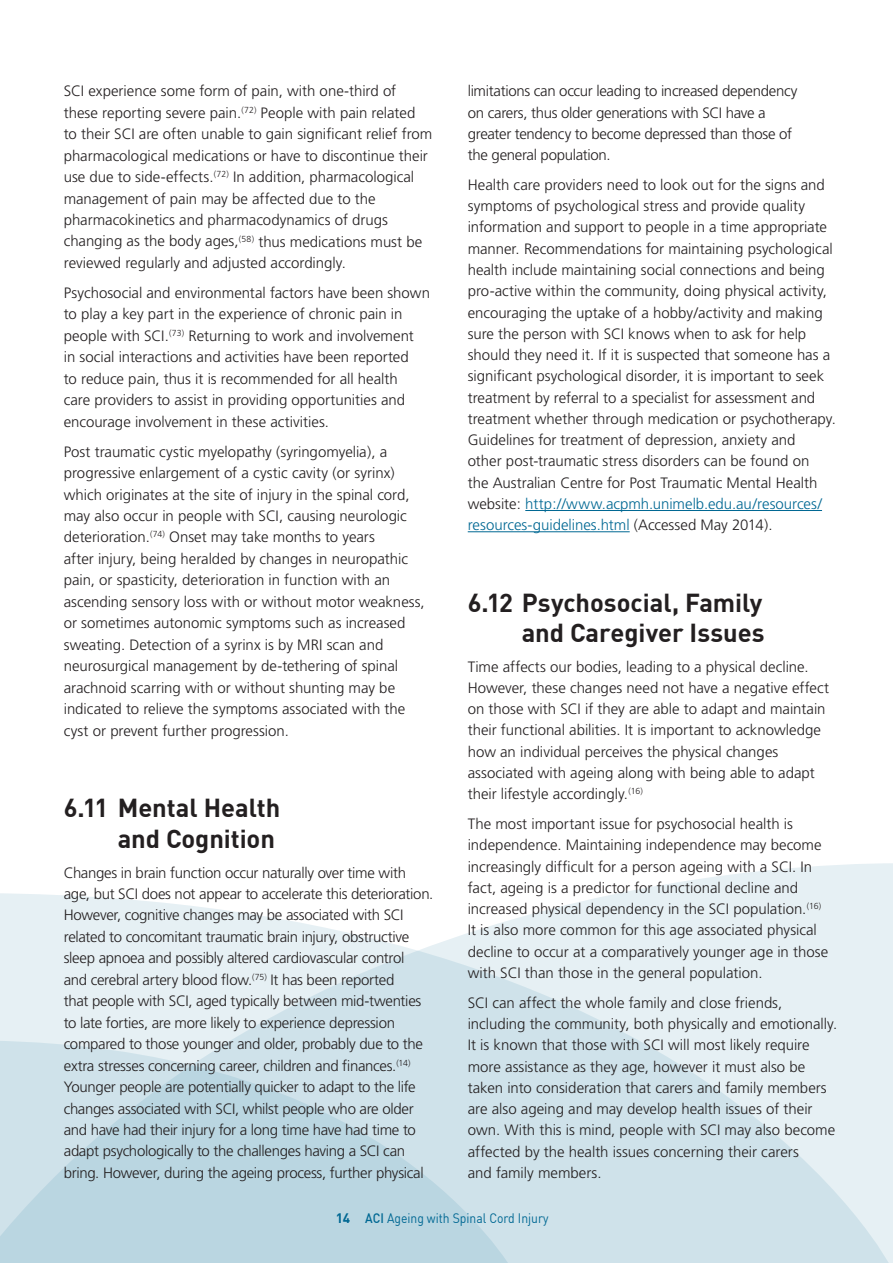
<style>
.page{position:relative;width:893px;height:1263px;background:#fff}
.page>*{position:absolute;margin:0;border:0;box-sizing:border-box;transform-origin:0 0}
.t1{font:700 25.5px/30.5px "DIN";letter-spacing:-.005em;color:#231f20;text-align:right}
.t2{font:300 15px/21.5px "Frutiger";letter-spacing:-.005em;color:#231f20}
.t3{font:13.5px "DIN";color:#006893;scale:.9 1}
.s1{color:#006893}
.s2{font-weight:700}
.s3{font-weight:500}
</style>
<div class="page">
<svg style="left:622px;top:863px;width:271px;height:400px;fill:#e6f0f4"></svg>
<svg style="left:0;top:893px;width:892px;height:370px;background:#dfebf0"></svg>
<svg style="left:0;top:1040px;width:515px;height:223px;background:#c4dbe5"></svg>
<hr style="left:525px;top:510px;width:297px;height:1px;background:#006893">
<hr style="left:468px;top:531px;width:162px;height:1px;background:#006893">
<p class="t2" style="left:64px;top:81px;width:370px">SCI experience some form of pain, with one-third of these reporting severe pain.<sup>(72)</sup> People with pain related<br>to their SCI are often unable to gain significant relief from pharmacological medications or have to discontinue their use due to side-effects.<sup>(72)</sup> In addition, pharmacological management of pain may be affected due to the pharmacokinetics and pharmacodynamics of drugs changing as the body ages,<sup>(58)</sup> thus medications must be reviewed regularly and adjusted accordingly.</p>
<p class="t2" style="left:64px;top:282px;width:368px">Psychosocial and environmental factors have been shown to play a key part in the experience of chronic pain in people with SCI.<sup>(73)</sup> Returning to work and involvement<br>in social interactions and activities have been reported<br>to reduce pain, thus it is recommended for all health<br>care providers to assist in providing opportunities and encourage involvement in these activities.</p>
<p class="t2" style="left:64px;top:441px;width:362px">Post traumatic cystic myelopathy (syringomyelia), a progressive enlargement of a cystic cavity (or syrinx) which originates at the site of injury in the spinal cord, may also occur in people with SCI, causing neurologic deterioration.<sup>(74)</sup> Onset may take months to years<br>after injury, being heralded by changes in neuropathic pain, or spasticity, deterioration in function with an ascending sensory loss with or without motor weakness, or sometimes autonomic symptoms such as increased sweating. Detection of a syrinx is by MRI scan and neurosurgical management by de-tethering of spinal arachnoid scarring with or without shunting may be indicated to relieve the symptoms associated with the cyst or prevent further progression.</p>
<h1 class="t1" style="left:64px;top:791px;width:218px">6.11 Mental Health and Cognition</h1>
<p class="t2" style="left:64px;top:862px;width:371px">Changes in brain function occur naturally over time with age, but SCI does not appear to accelerate this deterioration.<br>However, cognitive changes may be associated with SCI related to concomitant traumatic brain injury, obstructive sleep apnoea and possibly altered cardiovascular control<br>and cerebral artery blood flow.<sup>(75)</sup> It has been reported<br>that people with SCI, aged typically between mid-twenties to late forties, are more likely to experience depression compared to those younger and older, probably due to the extra stresses concerning career, children and finances.<sup>(14)<br></sup>Younger people are potentially quicker to adapt to the life changes associated with SCI, whilst people who are older and have had their injury for a long time have had time to adapt psychologically to the challenges having a SCI can bring. However, during the ageing process, further physical</p>
<p class="t2" style="left:468px;top:81px;width:331px">limitations can occur leading to increased dependency on carers, thus older generations with SCI have a greater tendency to become depressed than those of the general population.</p>
<p class="t2" style="left:468px;top:174px;width:370px">Health care providers need to look out for the signs and symptoms of psychological stress and provide quality information and support to people in a time appropriate manner. Recommendations for maintaining psychological health include maintaining social connections and being pro-active within the community, doing physical activity, encouraging the uptake of a hobby/activity and making sure the person with SCI knows when to ask for help should they need it. If it is suspected that someone has a significant psychological disorder, it is important to seek treatment by referral to a specialist for assessment and treatment whether through medication or psychotherapy.<br>Guidelines for treatment of depression, anxiety and<br>other post-traumatic stress disorders can be found on<br>the Australian Centre for Post Traumatic Mental Health website: <span class="s1">http://www.acpmh.unimelb.edu.au/resources/ resources-guidelines.html</span> (Accessed May 2014).</p>
<h1 class="t1" style="left:468px;top:586px;width:298px">6.12 Psychosocial, Family and Caregiver Issues</h1>
<p class="t2" style="left:468px;top:656px;width:363px">Time affects our bodies, leading to a physical decline.<br>However, these changes need not have a negative effect on those with SCI if they are able to adapt and maintain their functional abilities. It is important to acknowledge how an individual perceives the physical changes associated with ageing along with being able to adapt their lifestyle accordingly.<sup>(16)</sup></p>
<p class="t2" style="left:468px;top:813px;width:362px">The most important issue for psychosocial health is independence. Maintaining independence may become increasingly difficult for a person ageing with a SCI. In fact, ageing is a predictor for functional decline and increased physical dependency in the SCI population.<sup>(16)<br></sup>It is also more common for this age associated physical decline to occur at a comparatively younger age in those with SCI than those in the general population.</p>
<p class="t2" style="left:468px;top:992px;width:371px">SCI can affect the whole family and close friends, including the community, both physically and emotionally.<br>It is known that those with SCI will most likely require more assistance as they age, however it must also be taken into consideration that carers and family members are also ageing and may develop health issues of their own. With this is mind, people with SCI may also become affected by the health issues concerning their carers<br>and family members.</p>
<p class="t3" style="left:336px;top:1209px;width:238px"><span class="s2">14</span> <span class="s3">ACI</span> Ageing with Spinal Cord Injury</p>
</div>
